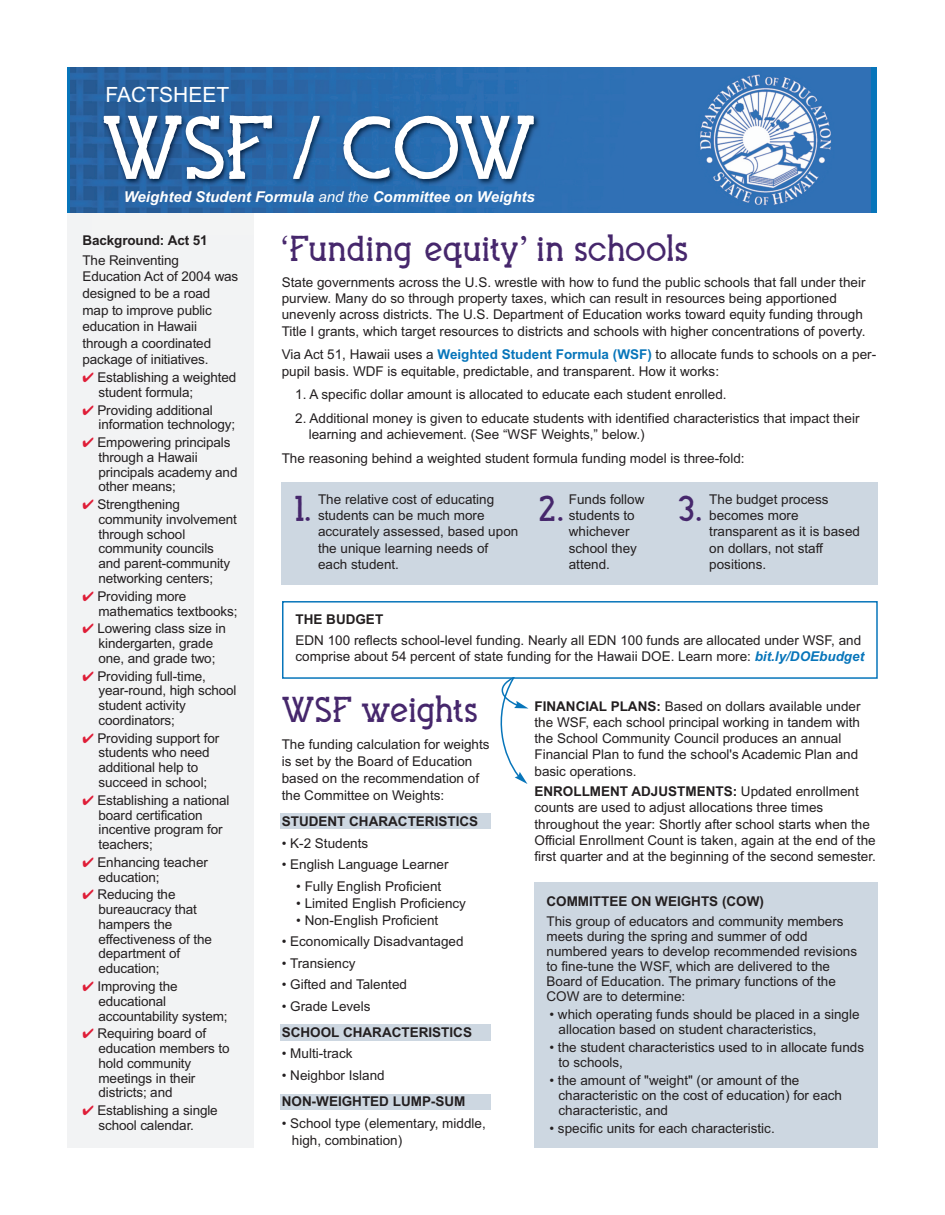
<style>
.page{position:relative;width:945px;height:1215px;background:#fff}
.page>*{position:absolute;margin:0;border:0;box-sizing:border-box;transform-origin:0 0}
.t1{font:90px "YWFT Soaka";letter-spacing:-.05em;color:#fff}
.t2{font:36px "YWFT Soaka";letter-spacing:-.01em;color:#46276c}
.t3{font:21px "Arial";color:#fff}
.t4{font:italic 700 15px "Arial";color:#fff}
.t5{font:13.5px/14.7px "Arial";color:#231f20}
.t6{font:700 13.5px "Arial";color:#231f20}
.s1{font-weight:400}
.s2{font-weight:700;color:#0775ba}
.s3{color:#df1d37}
.s4{font-weight:700;font-style:italic;color:#0775ba}
.s5{font-weight:700}
</style>
<div class="page">
<svg style="left:500px;top:679px;width:28px;height:105px"></svg>
<div style="left:280px;top:1094px;width:211px;height:16px;background:#cdd7e1"></div>
<div style="left:280px;top:1024px;width:211px;height:16px;background:#cdd7e1"></div>
<div style="left:280px;top:813px;width:211px;height:16px;background:#cdd7e1"></div>
<div style="left:68px;top:204px;width:186px;height:944px;background:#f2f3f4"></div>
<img style="left:70px;top:68px;width:800px;height:145px">
<img style="left:92px;top:95px;width:471px;height:118px">
<div style="left:282px;top:482px;width:249px;height:103px;background:#cdd7e1"></div>
<div style="left:526px;top:482px;width:145px;height:103px;background:#cdd7e1"></div>
<div style="left:666px;top:482px;width:212px;height:103px;background:#cdd7e1"></div>
<div style="left:282px;top:601px;width:596px;height:78px;border:2px solid #0775ba"></div>
<div style="left:534px;top:882px;width:344px;height:266px;background:#cdd7e1"></div>
<h3 class="t3" style="left:106px;top:83px;width:125px">FACTSHEET</h3>
<h1 class="t1" style="left:102px;top:116px;width:436px">WSF / COW</h1>
<p class="t4" style="left:124px;top:188px;width:413px">Weighted Student Formula <span class="s1">and the</span> Committee on Weights</p>
<h2 class="t2" style="left:282px;top:236px;width:409px">‘Funding equity’ in schools</h2>
<p class="t5" style="left:282px;top:274px;width:585px;line-height:16.2px">State governments across the U.S. wrestle with how to fund the public schools that fall under their purview. Many do so through property taxes, which can result in resources being apportioned unevenly across districts. The U.S. Department of Education works toward equity funding through Title I grants, which target resources to districts and schools with higher concentrations of poverty.</p>
<p class="t5" style="left:282px;top:347px;width:596px;line-height:16.2px">Via Act 51, Hawaii uses a <span class="s2">WEIGHTED STUDENT FORMULA (WSF)</span> to allocate funds to schools on a per&shy;pupil basis. WDF is equitable, predictable, and transparent. How it works:</p>
<p class="t5" style="left:295px;top:387px;width:433px">1. A specific dollar amount is allocated to educate each student enrolled.</p>
<p class="t5" style="left:309px;top:410px;width:552px;line-height:16.2px;text-indent:-14px">2. Additional money is given to educate students with identified characteristics that impact their learning and achievement. (See “WSF Weights,” below.)</p>
<p class="t5" style="left:282px;top:451px;width:464px">The reasoning behind a weighted student formula funding model is three-fold:</p>
<p class="t5" style="left:318px;top:491px;width:202px;line-height:16.2px">The relative cost of educating students can be much more accurately assessed, based upon the unique learning needs of each student.</p>
<p class="t6" style="left:83px;top:233px;width:127px">BACKGROUND: ACT 51</p>
<p class="t5" style="left:83px;top:252px;width:157px;line-height:16.5px">The Reinventing<br>Education Act of 2004 was designed to be a road map to improve public education in Hawaii through a coordinated package of initiatives.</p>
<p class="t5" style="left:99px;top:370px;width:139px;text-indent:-16px"><span class="s3">✔</span> Establishing a weighted student formula;</p>
<p class="t5" style="left:99px;top:403px;width:138px;text-indent:-16px"><span class="s3">✔</span> Providing additional information technology;</p>
<p class="t5" style="left:99px;top:435px;width:140px;text-indent:-16px"><span class="s3">✔</span> Empowering principals through a Hawaii principals academy and other means;</p>
<p class="t5" style="left:99px;top:497px;width:140px;text-indent:-16px"><span class="s3">✔</span> Strengthening community involvement through school community councils and parent-community networking centers;</p>
<p class="t5" style="left:99px;top:589px;width:140px;text-indent:-16px"><span class="s3">✔</span> Providing more mathematics textbooks;</p>
<p class="t5" style="left:83px;top:621px;width:145px;text-align:center"><span class="s3">✔</span> Lowering class size in kindergarten, grade one, and grade two;</p>
<p class="t5" style="left:99px;top:669px;width:140px;text-indent:-16px"><span class="s3">✔</span> Providing full-time, year-round, high school student activity coordinators;</p>
<p class="t5" style="left:83px;top:731px;width:138px;text-align:center"><span class="s3">✔</span> Providing support for students who need additional help to succeed in school;</p>
<p class="t5" style="left:99px;top:793px;width:133px;text-indent:-16px"><span class="s3">✔</span> Establishing a national board certification incentive program for teachers;</p>
<p class="t5" style="left:99px;top:855px;width:111px;text-indent:-16px"><span class="s3">✔</span> Enhancing teacher education;</p>
<p class="t5" style="left:99px;top:887px;width:115px;text-indent:-16px"><span class="s3">✔</span> Reducing the bureaucracy that hampers the effectiveness of the department of education;</p>
<p class="t5" style="left:99px;top:979px;width:131px;text-indent:-16px"><span class="s3">✔</span> Improving the educational accountability system;</p>
<p class="t5" style="left:99px;top:1026px;width:133px;text-indent:-16px"><span class="s3">✔</span> Requiring board of education members to hold community meetings in their districts; and</p>
<p class="t5" style="left:83px;top:1103px;width:137px;text-align:center"><span class="s3">✔</span> Establishing a single school calendar.</p>
<h2 class="t2" style="left:294px;top:495px;width:19px">1.</h2>
<p class="t5" style="left:569px;top:491px;width:77px;line-height:16.2px">Funds follow students to whichever school they attend.</p>
<h2 class="t2" style="left:538px;top:495px;width:28px">2.</h2>
<p class="t5" style="left:709px;top:491px;width:152px;line-height:16.2px">The budget process becomes more transparent as it is based on dollars, not staff positions.</p>
<h2 class="t2" style="left:678px;top:495px;width:26px">3.</h2>
<p class="t6" style="left:296px;top:612px;width:89px">THE BUDGET</p>
<p class="t5" style="left:296px;top:632px;width:570px;line-height:16.2px">EDN 100 reflects school-level funding. Nearly all EDN 100 funds are allocated under WSF, and comprise about 54 percent of state funding for the Hawaii DOE. Learn more: <span class="s4">bit.ly/DOEbudget</span></p>
<h2 class="t2" style="left:282px;top:697px;width:198px">WSF weights</h2>
<p class="t5" style="left:282px;top:736px;width:209px;line-height:17.1px">The funding calculation for weights is set by the Board of Education based on the recommendation of the Committee on Weights:</p>
<p class="t6" style="left:282px;top:813px;width:198px">STUDENT CHARACTERISTICS</p>
<p class="t5" style="left:282px;top:836px;width:88px">• K-2 Students</p>
<p class="t5" style="left:282px;top:857px;width:168px">• English Language Learner</p>
<p class="t5" style="left:296px;top:879px;width:147px">• Fully English Proficient</p>
<p class="t5" style="left:296px;top:896px;width:171px">• Limited English Proficiency</p>
<p class="t5" style="left:296px;top:913px;width:144px">• Non-English Proficient</p>
<p class="t5" style="left:282px;top:934px;width:183px">• Economically Disadvantaged</p>
<p class="t5" style="left:282px;top:956px;width:75px">• Transiency</p>
<p class="t5" style="left:282px;top:977px;width:127px">• Gifted and Talented</p>
<p class="t5" style="left:282px;top:999px;width:90px">• Grade Levels</p>
<p class="t6" style="left:282px;top:1024px;width:192px">SCHOOL CHARACTERISTICS</p>
<p class="t5" style="left:282px;top:1046px;width:72px">• Multi-track</p>
<p class="t5" style="left:282px;top:1068px;width:105px">• Neighbor Island</p>
<p class="t6" style="left:282px;top:1094px;width:185px">NON-WEIGHTED LUMP-SUM</p>
<p class="t5" style="left:292px;top:1114px;width:195px;line-height:17.1px;text-indent:-10px">• School type (elementary, middle, high, combination)</p>
<p class="t5" style="left:534px;top:698px;width:328px;line-height:16.2px"><span class="s5">FINANCIAL PLANS:</span> Based on dollars available under the WSF, each school principal working in tandem with the School Community Council produces an annual Financial Plan to fund the school's Academic Plan and basic operations.</p>
<p class="t5" style="left:534px;top:784px;width:343px;line-height:16.2px"><span class="s5">ENROLLMENT ADJUSTMENTS:</span> Updated enrollment counts are used to adjust allocations three times throughout the year: Shortly after school starts when the Official Enrollment Count is taken, again at the end of the first quarter and at the beginning of the second semester.</p>
<p class="t6" style="left:546px;top:894px;width:219px">COMMITTEE ON WEIGHTS (COW)</p>
<p class="t5" style="left:546px;top:913px;width:312px">This group of educators and community members meets during the spring and summer of odd numbered years to develop recommended revisions to fine-tune the WSF, which are delivered to the Board of Education. The primary functions of the COW are to determine:</p>
<p class="t5" style="left:559px;top:1006px;width:303px;text-indent:-9px">• which operating funds should be placed in a single allocation based on student characteristics,</p>
<p class="t5" style="left:559px;top:1039px;width:307px;text-indent:-9px">• the student characteristics used to in allocate funds to schools,</p>
<p class="t5" style="left:559px;top:1072px;width:285px;text-indent:-9px">• the amount of "weight" (or amount of the characteristic on the cost of education) for each characteristic, and</p>
<p class="t5" style="left:549px;top:1121px;width:227px">• specific units for each characteristic.</p>
</div>
